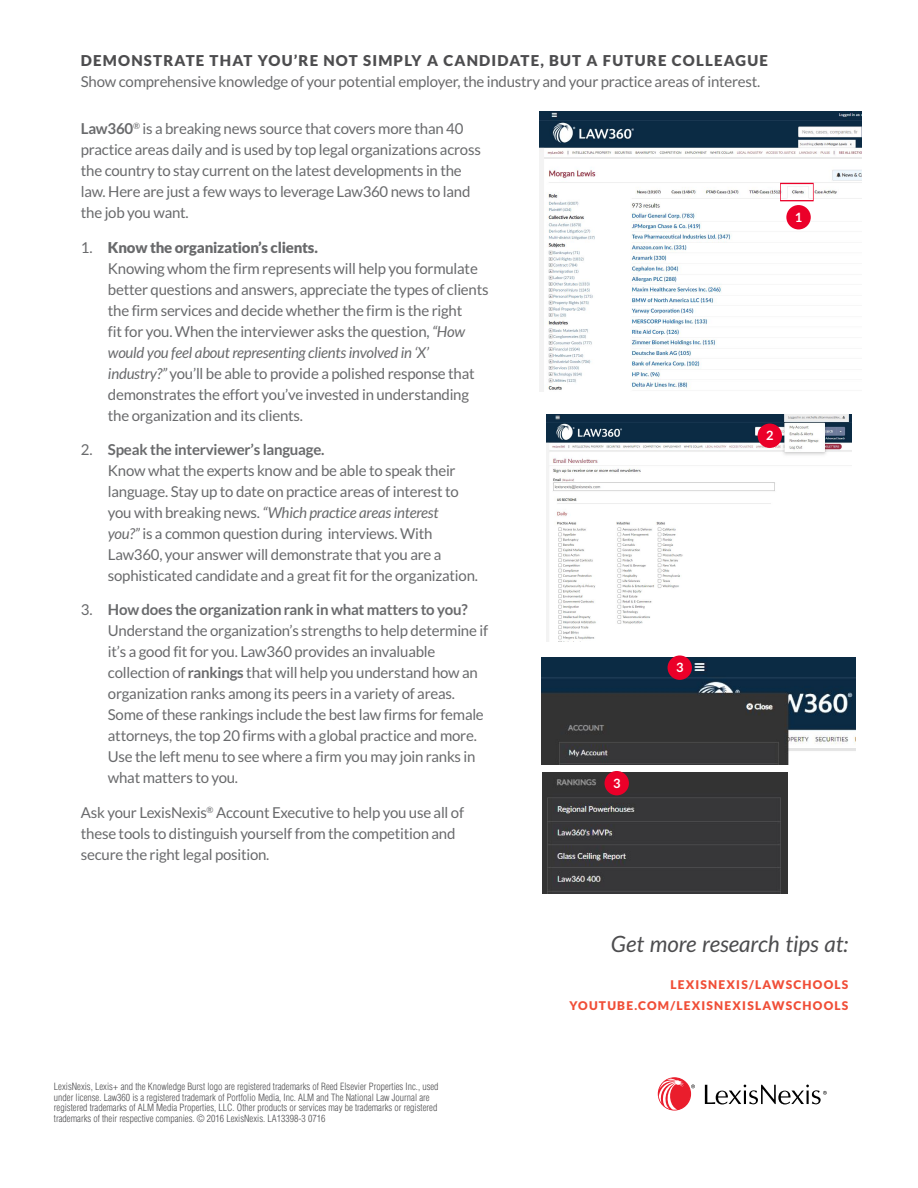
<style>
.page{position:relative;width:918px;height:1188px;background:#fff}
.page>*{position:absolute;margin:0;border:0;box-sizing:border-box;transform-origin:0 0}
.t1{font:italic 22.5px "Lato";color:#4d4d4f}
.t2{font:15px/21px "Lato";letter-spacing:-.015em;color:#696a6c}
.t3{font:900 15px "Lato";letter-spacing:.08em;color:#4d4d4f}
.t4{font:700 12.75px "Lato";color:#fff}
.t5{font:900 12px "Lato";letter-spacing:.1em;color:#f04e37}
.t6{font:300 condensed 9.75px/10.5px "Helvetica";color:#4d4d4f}
.s1{font-weight:700}
.s2{font-weight:900}
.s3{font-style:italic}
.s4{font-family:"Minion Pro";font-weight:400;font-stretch:normal}
</style>
<div class="page">
<img style="left:540px;top:111px;width:321px;height:281px">
<img style="left:546px;top:414px;width:305px;height:227px">
<img style="left:542px;top:657px;width:313px;height:108px">
<svg style="left:705px;top:1085px;width:122px;height:20px"></svg>
<svg style="left:658px;top:1077px;width:37px;height:34px"></svg>
<div style="left:786px;top:205px;width:25px;height:24px;background:#eb0029;border-radius:50%"></div>
<div style="left:758px;top:424px;width:24px;height:24px;background:#eb0029;border-radius:50%"></div>
<div style="left:668px;top:655px;width:24px;height:25px;background:#eb0029;border-radius:50%"></div>
<div style="left:780px;top:183px;width:34px;height:18px;border:1px solid #eb0029"></div>
<img style="left:542px;top:773px;width:246px;height:121px">
<div style="left:605px;top:771px;width:24px;height:24px;background:#eb0029;border-radius:50%"></div>
<p class="t3" style="left:81px;top:52px;width:689px">DEMONSTRATE THAT YOU’RE NOT SIMPLY A CAN DIDATE, BUT A FUTURE COLLEAGUE</p>
<p class="t2" style="left:81px;top:71px;width:681px">Show comprehensive knowledge of your potential employer, the industry and your practice areas of interest.</p>
<p class="t2" style="left:81px;top:118px;width:401px"><span class="s1">Law360</span><sup>®</sup> is a breaking news source that covers more than 40 practice areas daily and is used by top legal organizations across the country to stay current on the latest developments in the law. Here are just a few ways to leverage Law360 news to land the job you want.</p>
<p class="t2" style="left:108px;top:237px;width:382px;text-indent:-27px">1. <span class="s2">KNOW THE ORGANIZATION’S CLIENTS.<br></span>Knowing whom the firm represents will help you formulate better questions and answers, appreciate the types of clients the firm services and decide whether the firm is the right<br>fit for you. When the interviewer asks the question, <span class="s3">“How would you feel about representing clients involved in ‘X’ industry?”</span> you’ll be able to provide a polished response that demonstrates the effort you’ve invested in understanding the organization and its clients.</p>
<p class="t2" style="left:108px;top:439px;width:372px;text-indent:-27px">2. <span class="s1">Speak the interviewer’s language.<br></span>Know what the experts know and be able to speak their language. Stay up to date on practice areas of interest to you with breaking news. <span class="s3">“Which practice areas interest<br>you?”</span> is a common question during interviews. With Law360, your answer will demonstrate that you are a sophisticated candidate and a great fit for the organization.</p>
<p class="t2" style="left:108px;top:599px;width:382px;text-indent:-27px">3. <span class="s1">How does the organization rank in what matters to you?<br></span>Understand the organization’s strengths to help determine if it’s a good fit for you. Law360 provides an invaluable collection of <span class="s1">rankings</span> that will help you understand how an organization ranks among its peers in a variety of areas.<br>Some of these rankings include the best law firms for female attorneys, the top 20 firms with a global practice and more.<br>Use the left menu to see where a firm you may join ranks in what matters to you.</p>
<p class="t2" style="left:81px;top:802px;width:385px">Ask your LexisNexis<sup>®</sup> Account Executive to help you use all of these tools to distinguish yourself from the competition and secure the right legal position.</p>
<p class="t4" style="left:766px;top:428px;width:9px">2</p>
<p class="t4" style="left:676px;top:660px;width:9px">3</p>
<p class="t4" style="left:613px;top:776px;width:9px">3</p>
<p class="t4" style="left:795px;top:210px;width:9px">1</p>
<h1 class="t1" style="left:611px;top:932px;width:239px">Get more research tips at:</h1>
<p class="t5" style="left:670px;top:978px;width:95px">LEXISNEXIS/LAWS</p>
<p class="t5" style="left:794px;top:978px;width:56px">CHOOLS</p>
<p class="t6" style="left:54px;top:1081px;width:386px">LexisNexis, Lexis<span class="s4">+</span> and the Knowledge Burst logo are registered trademarks of Reed Elsevier Properties Inc., used under license. Law360 is a registered trademark of Portfolio Media, Inc. ALM and The National Law Journal are registered trademarks of ALM Media Properties, LLC. Other products or services may be trademarks or registered trademarks of their respective companies. © 2016 LexisNexis. LA13398-3 0716</p>
<p class="t5" style="left:569px;top:998px;width:196px">YOUTUBE.COM/LEXISNEXISLAWS</p>
<p class="t5" style="left:794px;top:998px;width:56px">CHOOLS</p>
</div>
